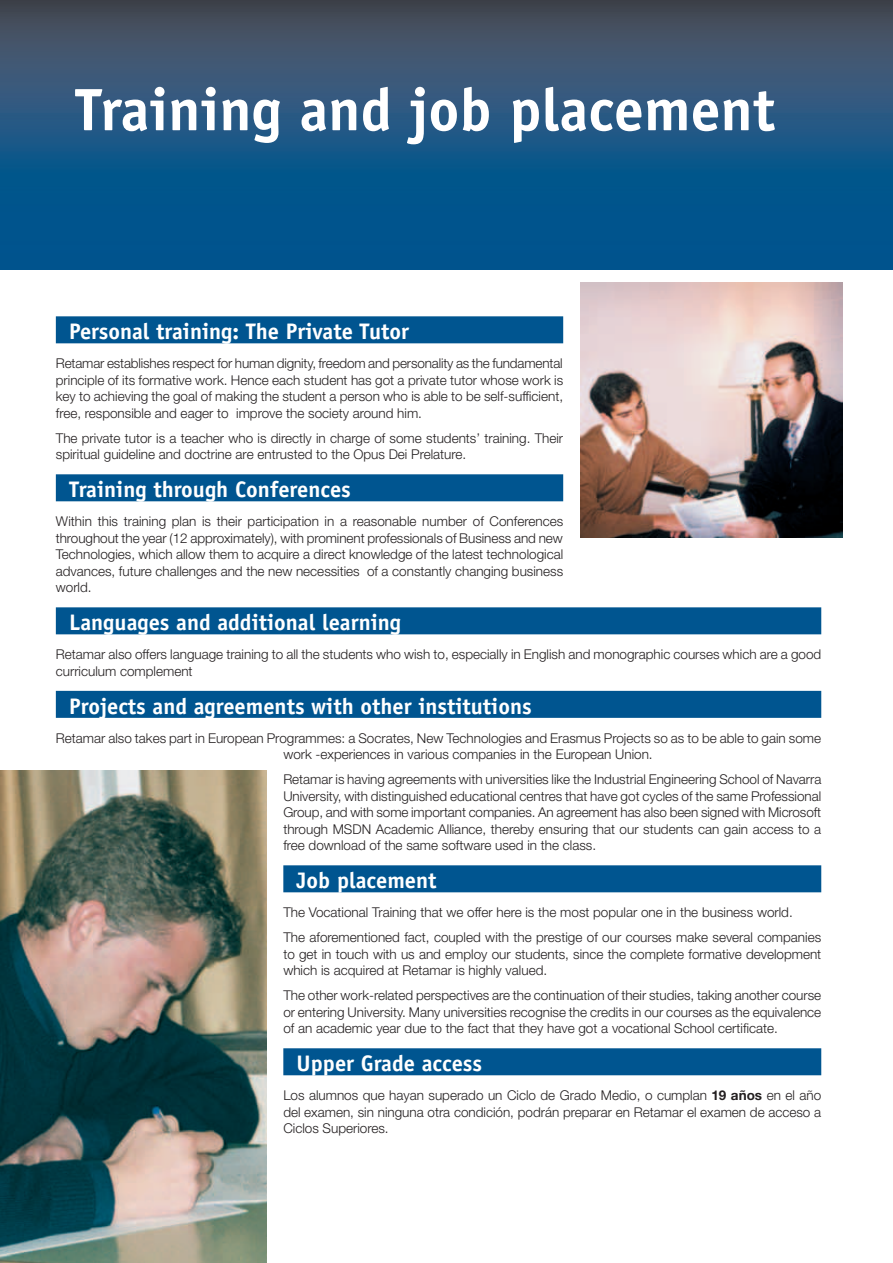
<style>
.page{position:relative;width:893px;height:1263px;background:#fff}
.page>*{position:absolute;margin:0;border:0;box-sizing:border-box;transform-origin:0 0}
.t1{font:700 60px "Officina Sans Std";color:#fff}
.t2{font:700 22.5px "Officina Sans Std";color:#fff}
.t3{font:300 13.5px/16.5px "Helvetica Neue LT Std";color:#231f20;text-align:justify}
.s1{font-weight:700}
</style>
<div class="page">
<svg style="left:0;top:0;width:893px;height:269px;background:#1f547d"></svg>
<img style="left:0;top:770px;width:266px;height:493px">
<div style="left:56px;top:316px;width:507px;height:27px;background:#005590"></div>
<div style="left:56px;top:474px;width:507px;height:27px;background:#005590"></div>
<div style="left:56px;top:607px;width:765px;height:27px;background:#005590"></div>
<div style="left:56px;top:691px;width:765px;height:27px;background:#005590"></div>
<div style="left:283px;top:865px;width:538px;height:27px;background:#005590"></div>
<div style="left:283px;top:1048px;width:538px;height:27px;background:#005590"></div>
<img style="left:580px;top:282px;width:262px;height:255px">
<h1 class="t1" style="left:75px;top:72px;width:701px">Training and job placement</h1>
<h2 class="t2" style="left:69px;top:317px;width:342px">Personal training: The Private Tutor</h2>
<p class="t3" style="left:56px;top:355px;width:509px">Retamar establishes respect for human dignity, freedom and personality as the fundamental principle of its formative work. Hence each student has got a private tutor whose work is key to achieving the goal of making the student a person who is able to be self-sufficient, free, responsible and eager to improve the society around him.</p>
<p class="t3" style="left:56px;top:429px;width:509px">The private tutor is a teacher who is directly in charge of some students’ training. Their spiritual guideline and doctrine are entrusted to the Opus Dei Prelature.</p>
<h2 class="t2" style="left:69px;top:475px;width:283px">Training through Conferences</h2>
<p class="t3" style="left:56px;top:513px;width:509px">Within this training plan is their participation in a reasonable number of Conferences throughout the year (12 approximately), with prominent professionals of Business and new Technologies, which allow them to acquire a direct knowledge of the latest technological advances, future challenges and the new necessities of a constantly changing business world.</p>
<h2 class="t2" style="left:69px;top:608px;width:334px">Languages and additional learning</h2>
<p class="t3" style="left:56px;top:646px;width:767px">Retamar also offers language training to all the students who wish to, especially in English and monographic courses which are a good curriculum complement</p>
<h2 class="t2" style="left:69px;top:692px;width:464px">Projects and agreements with other institutions</h2>
<p class="t3" style="left:283px;top:729px;width:539px;text-indent:-227px">Retamar also takes part in European Programmes: a Socrates, New Technologies and Erasmus Projects so as to be able to gain some work -experiences in various companies in the European Union.</p>
<p class="t3" style="left:283px;top:771px;width:540px">Retamar is having agreements with universities like the Industrial Engineering School of Navarra University, with distinguished educational centres that have got cycles of the same Professional Group, and with some important companies. An agreement has also been signed with Microsoft through MSDN Academic Alliance, thereby ensuring that our students can gain access to a free download of the same software used in the class.</p>
<h2 class="t2" style="left:297px;top:866px;width:141px">Job placement</h2>
<p class="t3" style="left:283px;top:900px;width:539px;line-height:24.9px">The Vocational Training that we offer here is the most popular one in the business world.<br>The aforementioned fact, coupled with the prestige of our courses make several companies</p>
<p class="t3" style="left:283px;top:945px;width:539px">to get in touch with us and employ our students, since the complete formative development which is acquired at Retamar is highly valued.</p>
<p class="t3" style="left:283px;top:987px;width:539px">The other work-related perspectives are the continuation of their studies, taking another course or entering University. Many universities recognise the credits in our courses as the equivalence of an academic year due to the fact that they have got a vocational School certificate.</p>
<h2 class="t2" style="left:297px;top:1049px;width:187px">Upper Grade access</h2>
<p class="t3" style="left:283px;top:1087px;width:539px">Los alumnos que hayan superado un Ciclo de Grado Medio, o cumplan <span class="s1">19 años</span> en el año del examen, sin ninguna otra condición, podrán preparar en Retamar el examen de acceso a Ciclos Superiores.</p>
</div>
